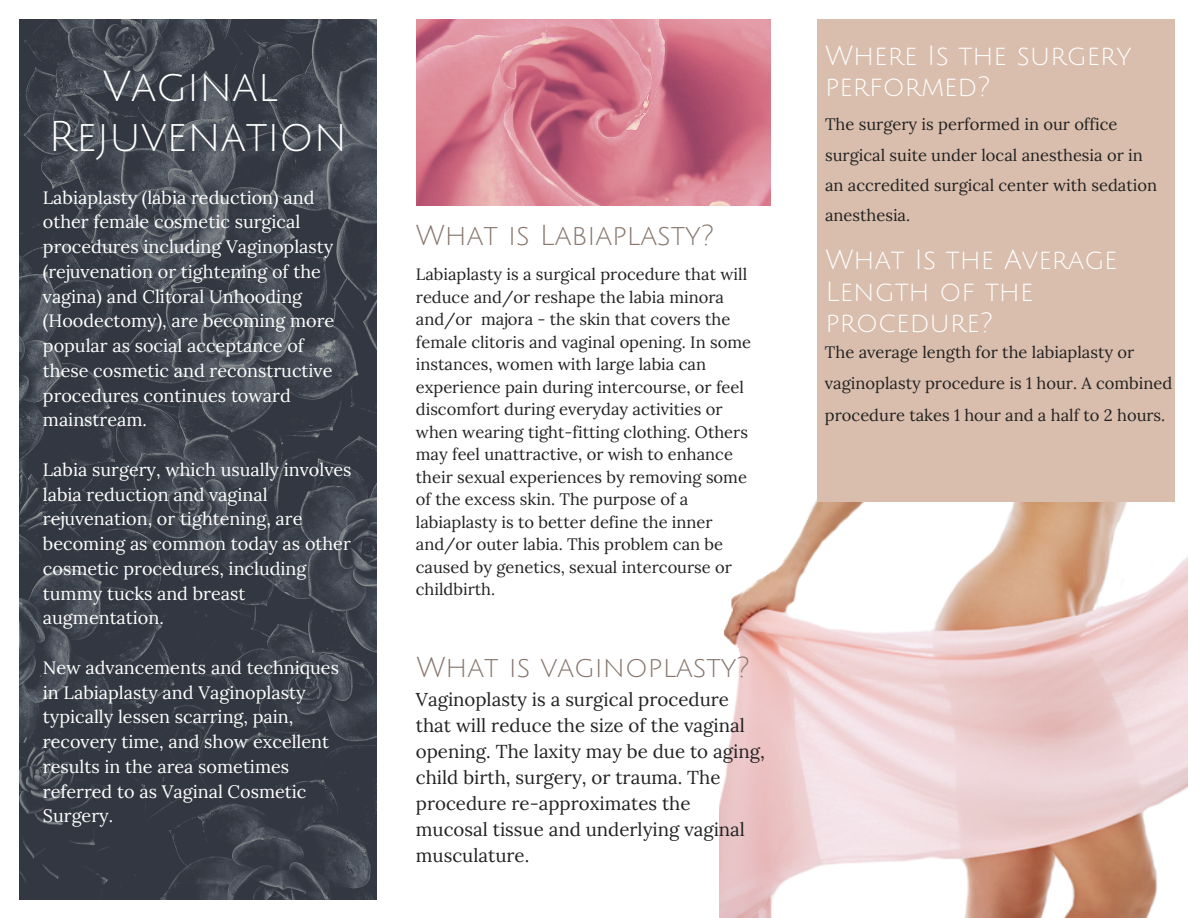
<style>
.page{position:relative;width:1188px;height:918px;background:#fff}
.page>*{position:absolute;margin:0;border:0;box-sizing:border-box;transform-origin:0 0}
.t1{font:42px/49.5px "Julius Sans One";color:#fff;text-align:center}
.t2{font:28.05px "Julius Sans One";color:#86766d}
.t3{font:27px/31.5px "Julius Sans One";color:#fff}
.t4{font:18.75px/25.8px "Lora";color:#222}
.t5{font:18px/24.8px "Lora";color:#fff}
.t6{font:16.5px/22.5px "Lora";color:#222}
</style>
<div class="page">
<img style="left:19px;top:19px;width:357px;height:880px">
<img style="left:416px;top:19px;width:354px;height:186px">
<img style="left:720px;top:495px;width:468px;height:423px">
<div style="left:818px;top:19px;width:357px;height:483px;background:#d9bdad"></div>
<h1 class="t1" style="left:49px;top:63px;width:300px">Vaginal<br>Rejuvenation</h1>
<p class="t5" style="left:43px;top:185px;width:293px">Labiaplasty (labia reduction) and other female cosmetic surgical procedures including Vaginoplasty (rejuvenation or tightening of the vagina) and Clitoral Unhooding (Hoodectomy), are becoming more popular as social acceptance of these cosmetic and reconstructive procedures continues toward mainstream.</p>
<p class="t5" style="left:43px;top:457px;width:310px">Labia surgery, which usually involves labia reduction and vaginal rejuvenation, or tightening, are becoming as common today as other cosmetic procedures, including tummy tucks and breast augmentation.</p>
<p class="t5" style="left:43px;top:655px;width:298px">New advancements and techniques in Labiaplasty and Vaginoplasty typically lessen scarring, pain, recovery time, and show excellent results in the area sometimes referred to as Vaginal Cosmetic<br>Surgery.</p>
<h2 class="t2" style="left:416px;top:221px;width:300px">What is Labiaplasty?</h2>
<p class="t6" style="left:416px;top:263px;width:337px">Labiaplasty is a surgical procedure that will reduce and/or reshape the labia minora and/or majora - the skin that covers the female clitoris and vaginal opening. In some instances, women with large labia can experience pain during intercourse, or feel discomfort during everyday activities or when wearing tight-fitting clothing. Others may feel unattractive, or wish to enhance their sexual experiences by removing some of the excess skin. The purpose of a labiaplasty is to better define the inner and/or outer labia. This problem can be caused by genetics, sexual intercourse or childbirth.</p>
<h2 class="t2" style="left:416px;top:653px;width:335px">What is vaginoplasty?</h2>
<p class="t4" style="left:416px;top:687px;width:350px">Vaginoplasty is a surgical procedure that will reduce the size of the vaginal opening. The laxity may be due to aging, child birth, surgery, or trauma. The procedure re-approximates the mucosal tissue and underlying vaginal musculature.</p>
<h3 class="t3" style="left:825px;top:40px;width:308px">Where Is the surgery performed?</h3>
<p class="t6" style="left:825px;top:109px;width:334px;line-height:30.3px">The surgery is performed in our office surgical suite under local anesthesia or in an accredited surgical center with sedation anesthesia.</p>
<h3 class="t3" style="left:826px;top:245px;width:294px">What Is the Average<br>Length of the procedure?</h3>
<p class="t6" style="left:825px;top:336px;width:349px;line-height:31.5px">The average length for the labiaplasty or vaginoplasty procedure is 1 hour. A combined procedure takes 1 hour and a half to 2 hours.</p>
</div>
